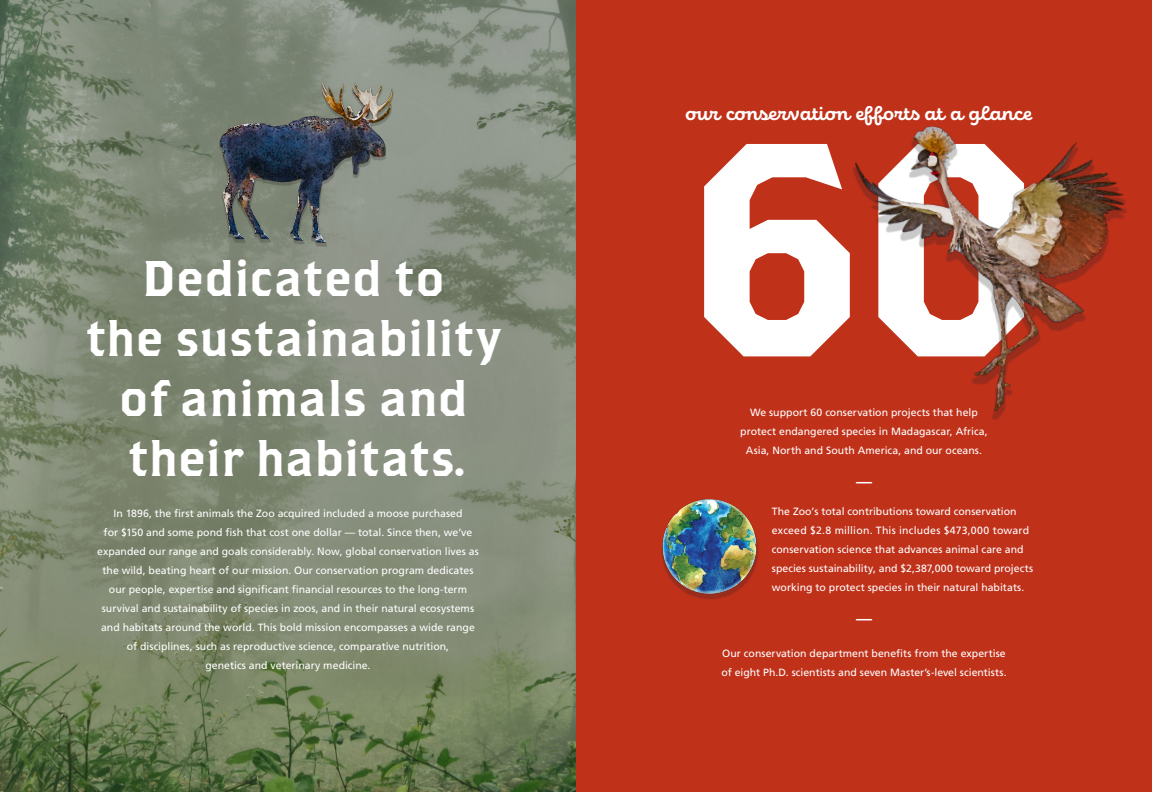
<style>
.page{position:relative;width:1152px;height:792px;background:#fff}
.page>*{position:absolute;margin:0;border:0;box-sizing:border-box;transform-origin:0 0}
.t1{font:303.5px "Brothers OT";color:#fff}
.t2{font:50px/60px "Brothers OT";letter-spacing:.005em;color:#fff;text-align:center}
.t3{font:700 20px "Eldwin Script";color:#fff}
.t4{font:700 16px "Frutiger LT";color:#fff}
.t5{font:10.5px/19px "Frutiger LT";color:#fff;text-align:center}
.s1{font-family:"Avenir";font-weight:800}
</style>
<div class="page">
<img style="left:0;top:0;width:576px;height:792px">
<div style="left:576px;top:0;width:576px;height:792px;background:#c0311a"></div>
<img style="left:179px;top:73px;width:235px;height:182px">
<div style="left:661px;top:502px;width:98px;height:98px;background:#231f20;opacity:.25"></div>
<img style="left:661px;top:499px;width:98px;height:96px">
<img style="left:853px;top:126px;width:274px;height:288px">
<h2 class="t2" style="left:86px;top:251px;width:416px">Dedicated to<br>the sustainability of animals and their habitats<span class="s1">.</span></h2>
<p class="t5" style="left:97px;top:503px;width:383px">In 1896, the first animals the Zoo acquired included a moose purchased<br>for $150 and some pond fish that cost one dollar — total. Since then, we’ve expanded our range and goals considerably. Now, global conservation lives as the wild, beating heart of our mission. Our conservation program dedicates our people, expertise and significant financial resources to the long-term survival and sustainability of species in zoos, and in their natural ecosystems and habitats around the world. This bold mission encompasses a wide range of disciplines, such as reproductive science, comparative nutrition,<br>genetics and veterinary medicine.</p>
<h3 class="t3" style="left:685px;top:102px;width:349px">our conservation efforts at a glance</h3>
<h1 class="t1" style="left:674px;top:114px;width:382px">60</h1>
<p class="t5" style="left:740px;top:403px;width:249px">We support 60 conservation projects that help protect endangered species in Madagascar, Africa,<br>Asia, North and South America, and our oceans.</p>
<h3 class="t4" style="left:856px;top:472px;width:17px">—</h3>
<p class="t5" style="left:772px;top:502px;width:263px;text-align:left">The Zoo’s total contributions toward conservation exceed $2.8 million. This includes $473,000 toward conservation science that advances animal care and species sustainability, and $2,387,000 toward projects working to protect species in their natural habitats.</p>
<h3 class="t4" style="left:856px;top:609px;width:17px">—</h3>
<p class="t5" style="left:721px;top:644px;width:287px;text-align:left">Our conservation department benefits from the expertise of eight Ph.D. scientists and seven Master’s-level scientists.</p>
</div>
